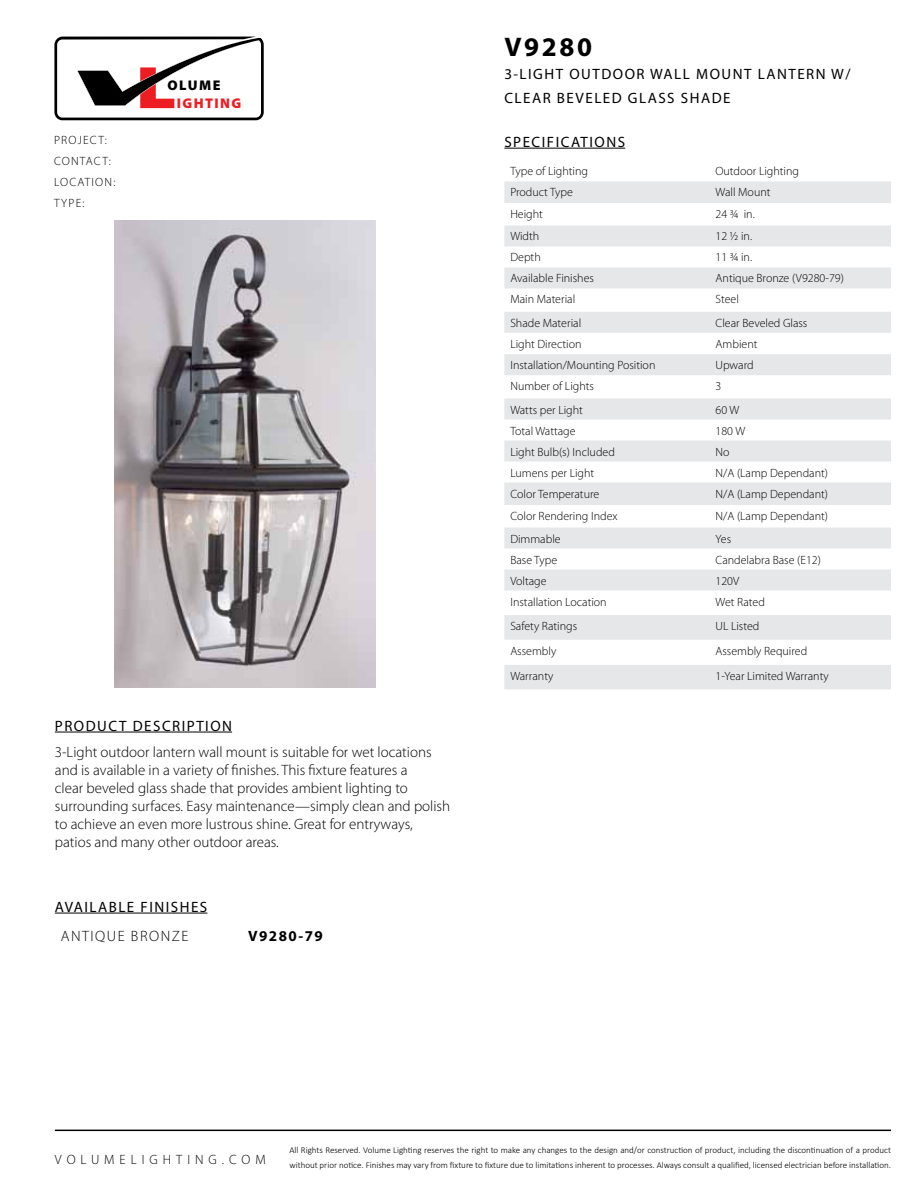
<style>
.page{position:relative;width:918px;height:1188px;background:#fff}
.page>*{position:absolute;margin:0;border:0;box-sizing:border-box;transform-origin:0 0}
.t1{font:700 27px "Myriad Pro";letter-spacing:.1em;color:#000}
.t2{font:300 15px/18px "Myriad Pro";color:#000}
.t3{font:15px/23.4px "Myriad Pro";letter-spacing:.1em;color:#000}
.t4{font:300 15px "Myriad Pro";letter-spacing:.1em;color:#000}
.t5{font:700 15px "Myriad Pro";letter-spacing:.1em;color:#000}
.t6{font:900 14.1px "Myriad Pro";letter-spacing:.1em;color:#ed1d24}
.t7{font:900 14.1px "Myriad Pro";letter-spacing:.1em;color:#000}
.t8{font:300 13.5px "Myriad Pro";letter-spacing:.375em;color:#000}
.t9{font:300 12px "Myriad Pro";color:#000}
.t10{font:300 12px/21px "Myriad Pro";letter-spacing:.1em;color:#000}
.t11{font:300 9px/15px "Calibri";color:#000}
</style>
<div class="page">
<hr style="left:55px;top:1130px;width:836px;height:1px;background:#000">
<hr style="left:55px;top:732px;width:177px;height:1px;background:#000">
<hr style="left:504px;top:148px;width:121px;height:1px;background:#000">
<svg style="left:54px;top:37px;width:210px;height:83px"></svg>
<svg style="left:504px;top:181px;width:387px;height:508px;fill:#eeeff0"></svg>
<hr style="left:55px;top:913px;width:152px;height:1px;background:#000">
<img style="left:115px;top:220px;width:260px;height:467px">
<p class="t10" style="left:54px;top:130px;width:63px">PROJECT:<br>CONTACT:<br>LOCATION:<br>TYPE:</p>
<p class="t7" style="left:167px;top:76px;width:55px">OLUME</p>
<p class="t6" style="left:177px;top:94px;width:66px">IGHTING</p>
<p class="t3" style="left:55px;top:714px;width:179px">PRODUCT DESCRIPTION</p>
<p class="t2" style="left:55px;top:743px;width:397px">3-Light outdoor lantern wall mount is suitable for wet locations and is available in a variety of finishes. This fixture features a<br>clear beveled glass shade that provides ambient lighting to surrounding surfaces. Easy maintenance—simply clean and polish to achieve an even more lustrous shine. Great for entryways, patios and many other outdoor areas.</p>
<p class="t3" style="left:55px;top:895px;width:154px">AVAILABLE FINISHES</p>
<p class="t4" style="left:61px;top:927px;width:129px">ANTIQUE BRONZE</p>
<p class="t5" style="left:248px;top:926px;width:76px">V9280-79</p>
<h1 class="t1" style="left:504px;top:30px;width:89px">V9280</h1>
<p class="t3" style="left:504px;top:62px;width:348px">3-LIGHT OUTDOOR WALL MOUNT LANTERN W/<br>CLEAR BEVELED GLASS SHADE</p>
<p class="t3" style="left:504px;top:130px;width:122px">SPECIFICATIONS</p>
<p class="t9" style="left:510px;top:164px;width:79px">Type of Lighting</p>
<p class="t9" style="left:716px;top:164px;width:85px">Outdoor Lighting</p>
<p class="t9" style="left:510px;top:185px;width:64px">Product Type</p>
<p class="t9" style="left:716px;top:185px;width:56px">Wall Mount</p>
<p class="t9" style="left:510px;top:207px;width:34px">Height</p>
<p class="t9" style="left:716px;top:207px;width:41px">24 ¾ in.</p>
<p class="t9" style="left:510px;top:229px;width:30px">Width</p>
<p class="t9" style="left:716px;top:229px;width:38px">12 ½ in.</p>
<p class="t9" style="left:510px;top:250px;width:32px">Depth</p>
<p class="t9" style="left:716px;top:250px;width:38px">11 ¾ in.</p>
<p class="t9" style="left:510px;top:271px;width:85px">Available Finishes</p>
<p class="t9" style="left:716px;top:271px;width:130px">Antique Bronze (V9280-79)</p>
<p class="t9" style="left:510px;top:292px;width:66px">Main Material</p>
<p class="t9" style="left:716px;top:292px;width:25px">Steel</p>
<p class="t9" style="left:510px;top:316px;width:72px">Shade Material</p>
<p class="t9" style="left:716px;top:316px;width:93px">Clear Beveled Glass</p>
<p class="t9" style="left:510px;top:337px;width:73px">Light Direction</p>
<p class="t9" style="left:716px;top:337px;width:43px">Ambient</p>
<p class="t9" style="left:510px;top:358px;width:147px">Installation/Mounting Position</p>
<p class="t9" style="left:716px;top:358px;width:40px">Upward</p>
<p class="t9" style="left:510px;top:379px;width:85px">Number of Lights</p>
<p class="t9" style="left:716px;top:379px;width:7px">3</p>
<p class="t9" style="left:510px;top:402px;width:74px">Watts per Light</p>
<p class="t9" style="left:716px;top:402px;width:25px">60 W</p>
<p class="t9" style="left:510px;top:423px;width:67px">Total Wattage</p>
<p class="t9" style="left:716px;top:423px;width:31px">180 W</p>
<p class="t9" style="left:510px;top:444px;width:106px">Light Bulb(s) Included</p>
<p class="t9" style="left:716px;top:444px;width:16px">No</p>
<p class="t9" style="left:510px;top:465px;width:85px">Lumens per Light</p>
<p class="t9" style="left:716px;top:465px;width:114px">N/A (Lamp Dependant)</p>
<p class="t9" style="left:510px;top:486px;width:90px">Color Temperature</p>
<p class="t9" style="left:716px;top:486px;width:114px">N/A (Lamp Dependant)</p>
<p class="t9" style="left:510px;top:509px;width:109px">Color Rendering Index</p>
<p class="t9" style="left:716px;top:509px;width:114px">N/A (Lamp Dependant)</p>
<p class="t9" style="left:510px;top:531px;width:52px">Dimmable</p>
<p class="t9" style="left:716px;top:531px;width:17px">Yes</p>
<p class="t9" style="left:510px;top:552px;width:48px">Base Type</p>
<p class="t9" style="left:716px;top:552px;width:107px">Candelabra Base (E12)</p>
<p class="t9" style="left:510px;top:573px;width:38px">Voltage</p>
<p class="t9" style="left:716px;top:573px;width:25px">120V</p>
<p class="t9" style="left:510px;top:594px;width:98px">Installation Location</p>
<p class="t9" style="left:716px;top:594px;width:51px">Wet Rated</p>
<p class="t9" style="left:510px;top:619px;width:68px">Safety Ratings</p>
<p class="t9" style="left:716px;top:619px;width:45px">UL Listed</p>
<p class="t9" style="left:510px;top:643px;width:47px">Assembly</p>
<p class="t9" style="left:716px;top:643px;width:93px">Assembly Required</p>
<p class="t9" style="left:510px;top:669px;width:45px">Warranty</p>
<p class="t9" style="left:716px;top:669px;width:115px">1-Year Limited Warranty</p>
<p class="t8" style="left:55px;top:1151px;width:212px">VOLUMELIGHTING.COM</p>
<p class="t11" style="left:289px;top:1142px;width:603px">All Rights Reserved. Volume Lighting reserves the right to make any changes to the design and/or construction of product, including the discontinuation of a product without prior notice. Finishes may vary from fixture to fixture due to limitations inherent to processes. Always consult a qualified, licensed electrician before installation.</p>
</div>
